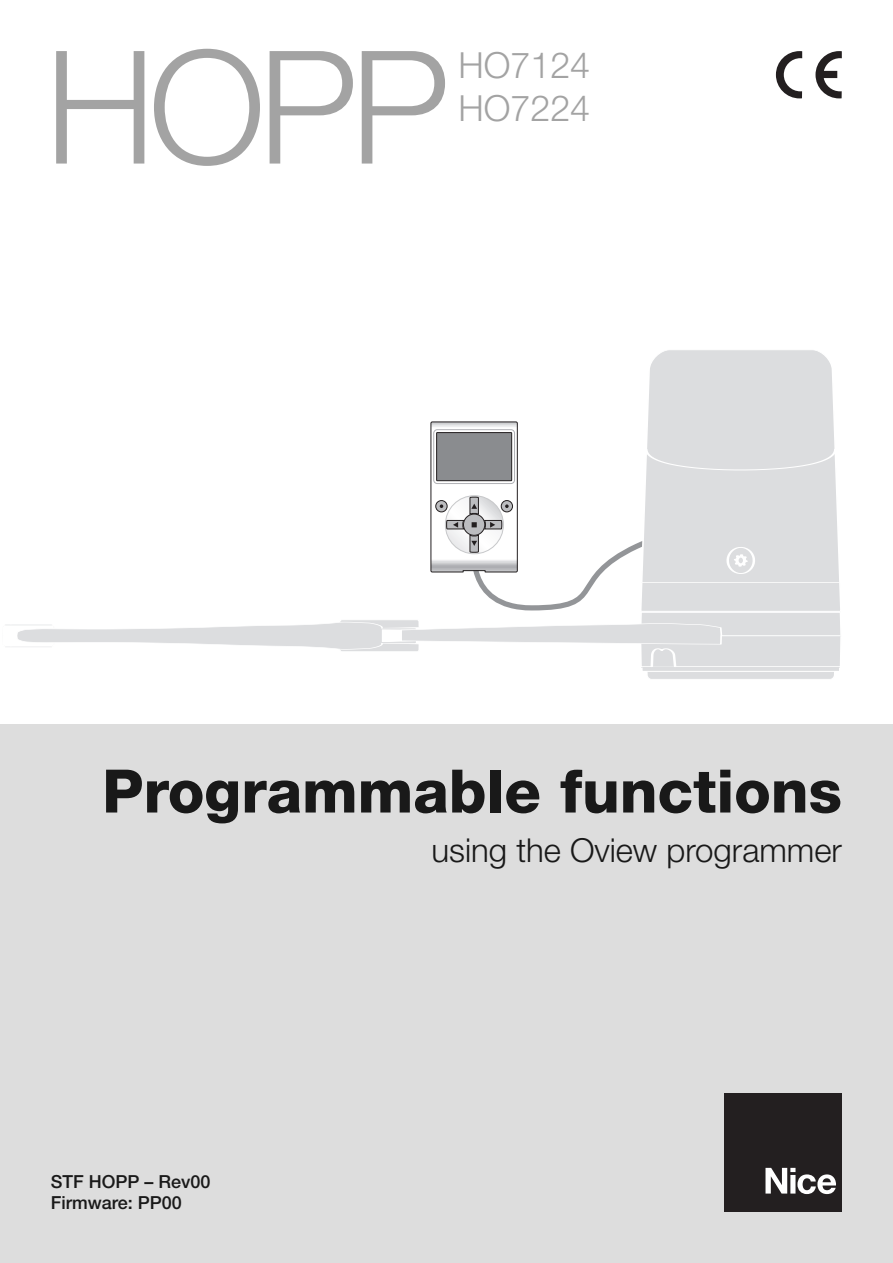
<style>
.page{position:relative;width:893px;height:1263px;background:#fff}
.page>*{position:absolute;margin:0;border:0;box-sizing:border-box;transform-origin:0 0}
.t1{font:300 157.5px "Helvetica Neue";color:#a3a3a3}
.t2{font:800 60px "Helvetica Neue";color:#191919}
.t3{font:300 36px/43.2px "Helvetica Neue";color:#a3a3a3}
.t4{font:300 33px "Helvetica Neue";color:#191919}
.t5{font:500 18px/21.6px "Helvetica Neue";color:#191919}
</style>
<div class="page">
<div style="left:0;top:724px;width:892px;height:539px;background:#ddd"></div>
<div style="left:724px;top:1093px;width:118px;height:119px;background:#231f20"></div>
<svg style="left:765px;top:1168px;width:71px;height:26px"></svg>
<svg style="left:776px;top:51px;width:26px;height:47px"></svg>
<svg style="left:815px;top:51px;width:27px;height:47px"></svg>
<div style="left:648px;top:350px;width:186px;height:72px;background:#dcdddf"></div>
<svg style="left:5px;top:422px;width:836px;height:257px"></svg>
<h1 class="t1" style="left:45px;top:51px;width:406px">HOPP</h1>
<h3 class="t3" style="left:458px;top:47px;width:133px">HO7124<br>HO7224</h3>
<h2 class="t2" style="left:102px;top:770px;width:741px">Programmable functions</h2>
<h3 class="t4" style="left:432px;top:838px;width:412px">using the Oview programmer</h3>
<p class="t5" style="left:51px;top:1172px;width:161px">STF HOPP – Rev00<br>Firmware: PP00</p>
</div>
